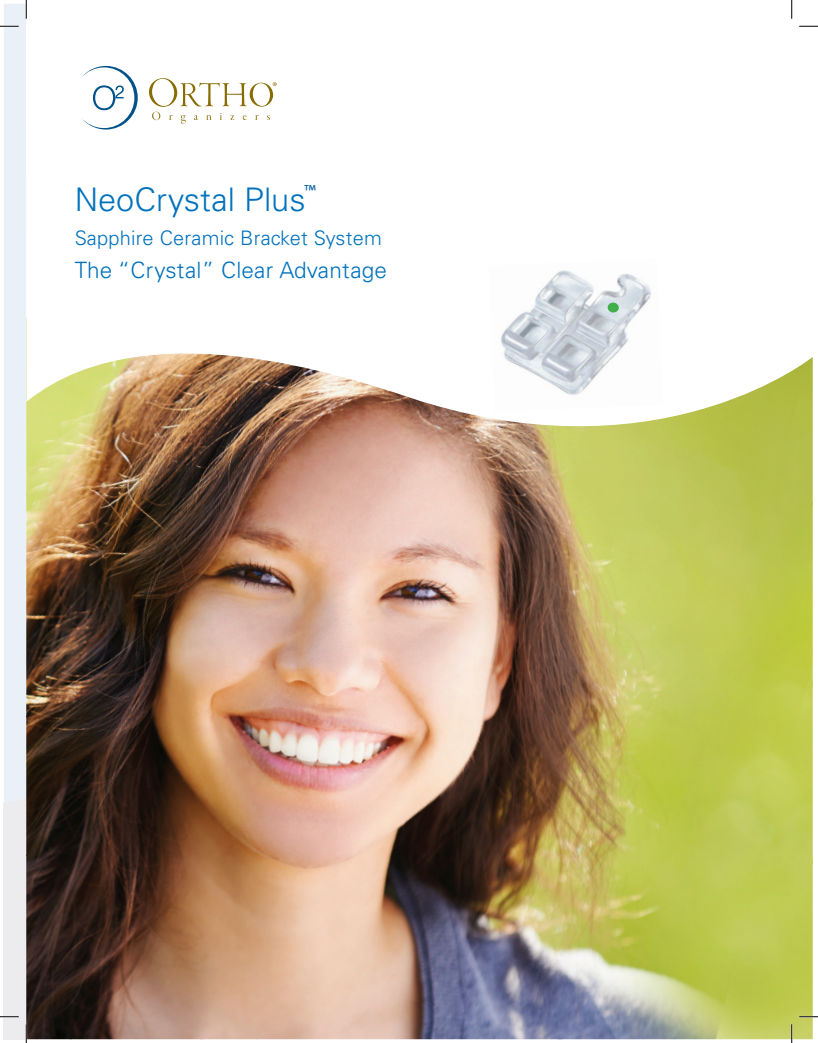
<style>
.page{position:relative;width:818px;height:1043px;background:#fff}
.page>*{position:absolute;margin:0;border:0;box-sizing:border-box;transform-origin:0 0}
.t1{font:300 32.5px "Univers LT Std";color:#0072bc}
.t2{font:300 22.5px "Univers LT Std";letter-spacing:.01em;color:#0072bc}
.t3{font:300 20px "Univers LT Std";letter-spacing:.01em;color:#0072bc}
</style>
<div class="page">
<div style="left:4px;top:803px;width:22px;height:236px;background:#ececee"></div>
<img style="left:583px;top:474px;width:229px;height:565px">
<img style="left:444px;top:474px;width:139px;height:565px">
<img style="left:113px;top:474px;width:331px;height:565px">
<img style="left:27px;top:474px;width:231px;height:274px">
<img style="left:673px;top:500px;width:139px;height:539px">
<img style="left:27px;top:474px;width:46px;height:24px">
<img style="left:720px;top:680px;width:92px;height:359px">
<img style="left:765px;top:858px;width:47px;height:181px">
<img style="left:26px;top:716px;width:121px;height:162px">
<img style="left:26px;top:854px;width:87px;height:185px">
<img style="left:395px;top:998px;width:167px;height:41px">
<img style="left:70px;top:1006px;width:135px;height:33px">
<svg style="left:27px;top:10px;width:786px;height:464px"></svg>
<svg style="left:81px;top:66px;width:57px;height:63px"></svg>
<svg style="left:149px;top:78px;width:127px;height:46px"></svg>
<img style="left:488px;top:258px;width:175px;height:154px">
<svg style="left:607px;top:302px;width:12px;height:11px"></svg>
<svg style="left:799px;top:25px;width:19px;height:2px"></svg>
<svg style="left:0;top:1015px;width:19px;height:2px"></svg>
<svg style="left:799px;top:1015px;width:19px;height:2px"></svg>
<svg style="left:0;top:0;width:27px;height:803px"></svg>
<svg style="left:25px;top:1024px;width:2px;height:18px"></svg>
<svg style="left:790px;top:0;width:2px;height:19px"></svg>
<svg style="left:790px;top:1024px;width:2px;height:18px"></svg>
<h1 class="t1" style="left:75px;top:180px;width:242px">NeoCrystal Plus<sup>™</sup></h1>
<p class="t3" style="left:75px;top:225px;width:308px">Sapphire Ceramic Bracket System</p>
<p class="t2" style="left:75px;top:257px;width:314px">The “Crystal” Clear Advantage</p>
</div>
